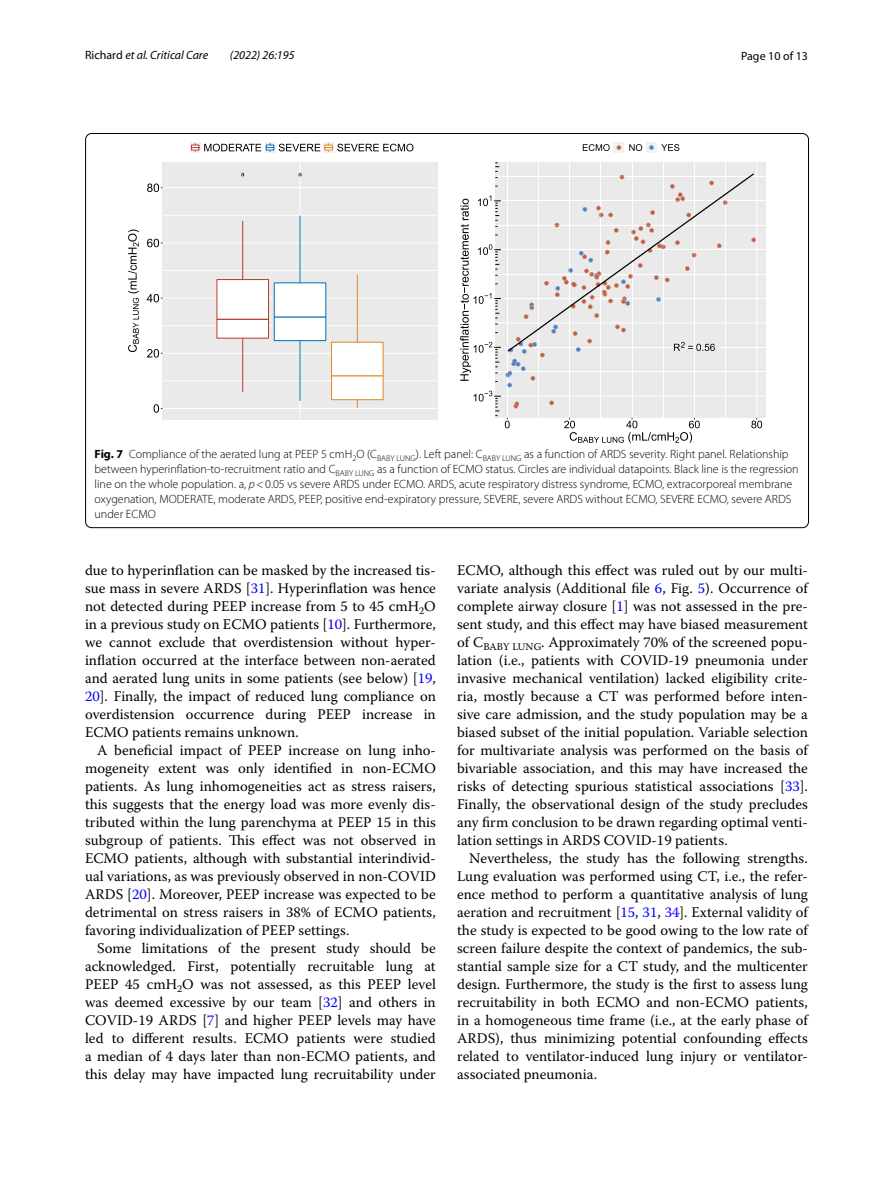
<style>
.page{position:relative;width:893px;height:1187px;background:#fff}
.page>*{position:absolute;margin:0;border:0;box-sizing:border-box;transform-origin:0 0}
.t1{font:14.7px/18px "Warnock Pro";color:#000;text-align:justify}
.t2{font:300 12px/15px "Myriad Pro";color:#000}
.t3{font:italic 12px "Myriad Pro";color:#000}
.t4{font:12px "Myriad Pro";color:#000}
.s1{font-style:normal}
.s2{font-weight:700}
.s3{font-style:italic}
.s4{color:#00f}
</style>
<div class="page">
<div style="left:162px;top:162px;width:276px;height:257px;background:#eaeaea"></div>
<hr style="left:162px;top:380px;width:276px;height:1px;background:#fff">
<hr style="left:162px;top:325px;width:276px;height:1px;background:#fff">
<hr style="left:162px;top:270px;width:276px;height:1px;background:#fff">
<hr style="left:162px;top:215px;width:276px;height:1px;background:#fff">
<hr style="left:162px;top:408px;width:276px;height:1px;background:#fff">
<hr style="left:162px;top:353px;width:276px;height:1px;background:#fff">
<hr style="left:162px;top:298px;width:276px;height:1px;background:#fff">
<hr style="left:162px;top:242px;width:276px;height:1px;background:#fff">
<hr style="left:162px;top:187px;width:276px;height:1px;background:#fff">
<hr style="left:300px;top:162px;width:1px;height:257px;background:#fff">
<hr style="left:242px;top:221px;width:1px;height:58px;background:#bb3c29">
<hr style="left:242px;top:338px;width:1px;height:54px;background:#bb3c29">
<div style="left:217px;top:279px;width:52px;height:59px;background:#fff;border:1px solid #bb3c29"></div>
<hr style="left:217px;top:319px;width:51px;height:1px;background:#bb3c29">
<hr style="left:300px;top:216px;width:1px;height:67px;background:#0072b4">
<hr style="left:300px;top:340px;width:1px;height:61px;background:#0072b4">
<div style="left:274px;top:282px;width:52px;height:59px;background:#fff"></div>
<hr style="left:274px;top:316px;width:52px;height:1px;background:#0072b4">
<hr style="left:357px;top:275px;width:1px;height:67px;background:#e08627">
<div style="left:331px;top:342px;width:52px;height:58px;background:#fff;border:1px solid #e08627"></div>
<hr style="left:332px;top:375px;width:51px;height:1px;background:#e08627">
<svg style="left:298px;top:173px;width:4px;height:3px"></svg>
<svg style="left:154px;top:404px;width:8px;height:9px"></svg>
<svg style="left:147px;top:349px;width:15px;height:8px"></svg>
<svg style="left:147px;top:294px;width:15px;height:8px"></svg>
<svg style="left:147px;top:239px;width:15px;height:8px"></svg>
<svg style="left:147px;top:183px;width:15px;height:9px"></svg>
<svg style="left:128px;top:229px;width:11px;height:123px"></svg>
<svg style="left:190px;top:142px;width:10px;height:11px"></svg>
<div style="left:265px;top:142px;width:10px;height:11px;background:#f1f1f1"></div>
<div style="left:323px;top:142px;width:11px;height:11px;background:#f1f1f1"></div>
<svg style="left:191px;top:143px;width:222px;height:9px"></svg>
<div style="left:496px;top:162px;width:270px;height:256px;background:#eaeaea"></div>
<hr style="left:496px;top:371px;width:270px;height:1px;background:#fff">
<hr style="left:496px;top:322px;width:270px;height:1px;background:#fff">
<hr style="left:496px;top:274px;width:270px;height:1px;background:#fff">
<hr style="left:496px;top:225px;width:270px;height:1px;background:#fff">
<hr style="left:496px;top:176px;width:270px;height:1px;background:#fff">
<hr style="left:496px;top:396px;width:270px;height:1px;background:#fff">
<hr style="left:496px;top:347px;width:270px;height:1px;background:#fff">
<hr style="left:496px;top:298px;width:270px;height:1px;background:#fff">
<hr style="left:496px;top:249px;width:270px;height:1px;background:#fff">
<hr style="left:496px;top:200px;width:270px;height:1px;background:#fff">
<hr style="left:756px;top:162px;width:1px;height:256px;background:#fff">
<svg style="left:751px;top:418px;width:11px;height:10px"></svg>
<svg style="left:460px;top:162px;width:267px;height:281px"></svg>
<svg style="left:583px;top:144px;width:27px;height:7px"></svg>
<div style="left:614px;top:142px;width:10px;height:11px;background:#f1f1f1"></div>
<svg style="left:617px;top:145px;width:4px;height:5px"></svg>
<div style="left:646px;top:142px;width:10px;height:11px;background:#f1f1f1"></div>
<svg style="left:649px;top:145px;width:5px;height:5px"></svg>
<svg style="left:629px;top:144px;width:13px;height:7px"></svg>
<svg style="left:661px;top:144px;width:18px;height:7px"></svg>
<p class="t3" style="left:85px;top:48px;width:125px"><span class="s1">Richard</span> et al. Critical Care</p>
<p class="t3" style="left:230px;top:48px;width:66px">(2022) 26:195</p>
<p class="t4" style="left:741px;top:48px;width:68px">Page 10 of 13</p>
<p class="t2" style="left:95px;top:447px;width:706px"><span class="s2">Fig. 7</span> Compliance of the aerated lung at PEEP 5 cmH<sub>2</sub>O (C<sub>BABY</sub> <sub>LUNG</sub>). Left panel: C<sub>BABY</sub> <sub>LUNG</sub> as a function of ARDS severity. Right panel. Relationship between hyperinflation-to-recruitment ratio and C<sub>BABY</sub> <sub>LUNG</sub> as a function of ECMO status. Circles are individual datapoints. Black line is the regression line on the whole population. a, <span class="s3">p</span>&lt;0.05 vs severe ARDS under ECMO. ARDS, acute respiratory distress syndrome, ECMO, extracorporeal membrane oxygenation, MODERATE, moderate ARDS, PEEP, positive end-expiratory pressure, SEVERE, severe ARDS without ECMO, SEVERE ECMO, severe ARDS under ECMO</p>
<p class="t1" style="left:85px;top:560px;width:352px">due to hyperinflation can be masked by the increased tis&shy;sue mass in severe ARDS [<span class="s4">31</span>]. Hyperinflation was hence not detected during PEEP increase from 5 to 45 cmH<sub>2</sub>O in a previous study on ECMO patients [<span class="s4">10</span>]. Furthermore, we cannot exclude that overdistension without hyper&shy;inflation occurred at the interface between non-aerated and aerated lung units in some patients (see below) [<span class="s4">19</span>, <span class="s4">20</span>]. Finally, the impact of reduced lung compliance on overdistension occurrence during PEEP increase in ECMO patients remains unknown.</p>
<p class="t1" style="left:85px;top:740px;width:352px;text-indent:12px">A beneficial impact of PEEP increase on lung inho&shy;mogeneity extent was only identified in non-ECMO patients. As lung inhomogeneities act as stress raisers, this suggests that the energy load was more evenly dis&shy;tributed within the lung parenchyma at PEEP 15 in this subgroup of patients. This effect was not observed in ECMO patients, although with substantial interindivid&shy;ual variations, as was previously observed in non-COVID ARDS [<span class="s4">20</span>]. Moreover, PEEP increase was expected to be detrimental on stress raisers in 38% of ECMO patients, favoring individualization of PEEP settings.</p>
<p class="t1" style="left:85px;top:938px;width:352px;text-indent:12px">Some limitations of the present study should be acknowledged. First, potentially recruitable lung at PEEP 45 cmH<sub>2</sub>O was not assessed, as this PEEP level was deemed excessive by our team [<span class="s4">32</span>] and others in COVID-19 ARDS [<span class="s4">7</span>] and higher PEEP levels may have led to different results. ECMO patients were studied a median of 4 days later than non-ECMO patients, and this delay may have impacted lung recruitability under</p>
<p class="t1" style="left:457px;top:560px;width:352px">ECMO, although this effect was ruled out by our multi&shy;variate analysis (Additional file <span class="s4">6</span>, Fig. <span class="s4">5</span>). Occurrence of complete airway closure [<span class="s4">1</span>] was not assessed in the pre&shy;sent study, and this effect may have biased measurement of C<sub>BABY</sub> <sub>LUNG</sub>. Approximately 70% of the screened popu&shy;lation (i.e., patients with COVID-19 pneumonia under invasive mechanical ventilation) lacked eligibility crite&shy;ria, mostly because a CT was performed before inten&shy;sive care admission, and the study population may be a biased subset of the initial population. Variable selection for multivariate analysis was performed on the basis of bivariable association, and this may have increased the risks of detecting spurious statistical associations [<span class="s4">33</span>].<br>Finally, the observational design of the study precludes any firm conclusion to be drawn regarding optimal venti&shy;lation settings in ARDS COVID-19 patients.</p>
<p class="t1" style="left:457px;top:848px;width:352px;text-indent:12px">Nevertheless, the study has the following strengths.<br>Lung evaluation was performed using CT, i.e., the refer&shy;ence method to perform a quantitative analysis of lung aeration and recruitment [<span class="s4">15</span>, <span class="s4">31</span>, <span class="s4">34</span>]. External validity of the study is expected to be good owing to the low rate of screen failure despite the context of pandemics, the sub&shy;stantial sample size for a CT study, and the multicenter design. Furthermore, the study is the first to assess lung recruitability in both ECMO and non-ECMO patients, in a homogeneous time frame (i.e., at the early phase of ARDS), thus minimizing potential confounding effects related to ventilator-induced lung injury or ventilator&shy;associated pneumonia.</p>
</div>
